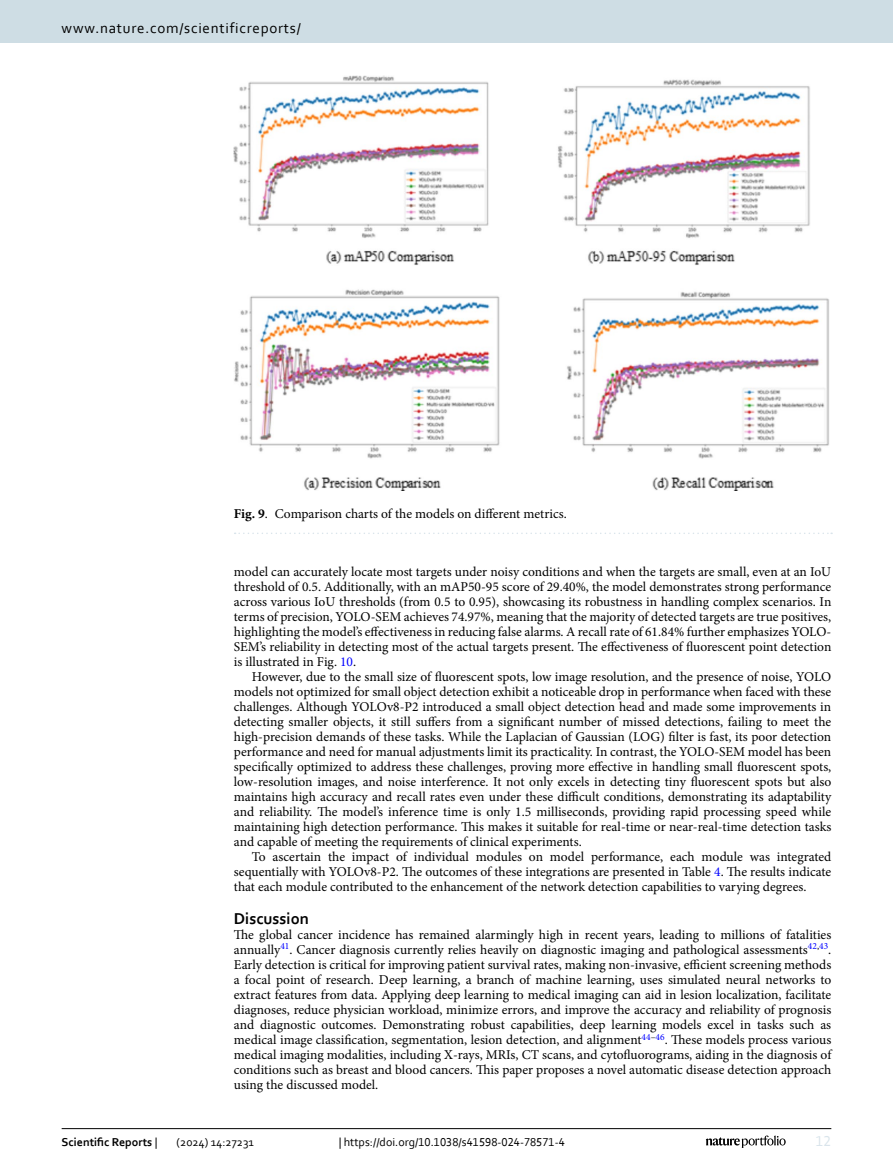
<style>
.page{position:relative;width:893px;height:1174px;background:#fff}
.page>*{position:absolute;margin:0;border:0;box-sizing:border-box;transform-origin:0 0}
.Head_1{font:700 16.5px "Corbel";color:#000}
.t1{font:15px "Corbel";letter-spacing:.05em;color:#000}
.t2{font:15px "Corbel";color:#d9e4eb}
.Body_Text_Indent{font:13.5px/15px "Minion Pro";color:#000;text-align:justify}
.Body_Text{font:13.5px/15px "Minion Pro";color:#000;text-align:justify}
.Figure_Caption{font:13.5px "Minion Pro";color:#000}
.t3{font:12px "Corbel";color:#000}
.t4{font:700 12px "Corbel";color:#000}
.s1{font-weight:700}
.s2{color:#00f}
.s3{font-weight:400}
</style>
<div class="page">
<img style="left:234px;top:76px;width:595px;height:414px">
<svg style="left:235px;top:532px;width:597px;height:2px"></svg>
<hr style="left:62px;top:1128px;width:769px;height:1px;background:#000">
<svg style="left:706px;top:1135px;width:80px;height:12px"></svg>
<div style="left:0;top:0;width:893px;height:43px;background:#cedde4"></div>
<p class="t1" style="left:62px;top:18px;width:241px">www.nature.com/scientificreports/</p>
<p class="Figure_Caption" style="left:234px;top:505px;width:334px"><span class="s1">Fig. 9</span>. Comparison charts of the models on different metrics.</p>
<p class="Body_Text_Indent" style="left:234px;top:564px;width:599px">model can accurately locate most targets under noisy conditions and when the targets are small, even at an IoU threshold of 0.5. Additionally, with an mAP50-95 score of 29.40%, the model demonstrates strong performance across various IoU thresholds (from 0.5 to 0.95), showcasing its robustness in handling complex scenarios. In terms of precision, YOLO-SEM achieves 74.97%, meaning that the majority of detected targets are true positives, highlighting the model’s effectiveness in reducing false alarms. A recall rate of 61.84% further emphasizes YOLO-SEM’s reliability in detecting most of the actual targets present. The effectiveness of fluorescent point detection is illustrated in Fig. <span class="s2">10</span>.</p>
<p class="Body_Text_Indent" style="left:234px;top:669px;width:599px;text-indent:18px">However, due to the small size of fluorescent spots, low image resolution, and the presence of noise, YOLO models not optimized for small object detection exhibit a noticeable drop in performance when faced with these challenges. Although YOLOv8-P2 introduced a small object detection head and made some improvements in detecting smaller objects, it still suffers from a significant number of missed detections, failing to meet the high-precision demands of these tasks. While the Laplacian of Gaussian (LOG) filter is fast, its poor detection performance and need for manual adjustments limit its practicality. In contrast, the YOLO-SEM model has been specifically optimized to address these challenges, proving more effective in handling small fluorescent spots, low-resolution images, and noise interference. It not only excels in detecting tiny fluorescent spots but also maintains high accuracy and recall rates even under these difficult conditions, demonstrating its adaptability and reliability. The model’s inference time is only 1.5 milliseconds, providing rapid processing speed while maintaining high detection performance. This makes it suitable for real-time or near-real-time detection tasks and capable of meeting the requirements of clinical experiments.</p>
<p class="Body_Text_Indent" style="left:234px;top:849px;width:599px;text-indent:18px">To ascertain the impact of individual modules on model performance, each module was integrated sequentially with YOLOv8-P2. The outcomes of these integrations are presented in Table <span class="s2">4</span>. The results indicate that each module contributed to the enhancement of the network detection capabilities to varying degrees.</p>
<p class="Head_1" style="left:234px;top:908px;width:77px">Discussion</p>
<p class="Body_Text" style="left:234px;top:927px;width:599px">The global cancer incidence has remained alarmingly high in recent years, leading to millions of fatalities annually<sup>41</sup>. Cancer diagnosis currently relies heavily on diagnostic imaging and pathological assessments<sup>42</sup><sup>,</sup><sup>43</sup>.<br>Early detection is critical for improving patient survival rates, making non-invasive, efficient screening methods a focal point of research. Deep learning, a branch of machine learning, uses simulated neural networks to extract features from data. Applying deep learning to medical imaging can aid in lesion localization, facilitate diagnoses, reduce physician workload, minimize errors, and improve the accuracy and reliability of prognosis and diagnostic outcomes. Demonstrating robust capabilities, deep learning models excel in tasks such as medical image classification, segmentation, lesion detection, and alignment<sup>44</sup><sup>–</sup><sup>46</sup>. These models process various medical imaging modalities, including X-rays, MRIs, CT scans, and cytofluorograms, aiding in the diagnosis of conditions such as breast and blood cancers. This paper proposes a novel automatic disease detection approach using the discussed model.</p>
<p class="t4" style="left:62px;top:1134px;width:97px">Scientific Reports <span class="s3">|</span></p>
<p class="t3" style="left:177px;top:1134px;width:79px">(2024) 14:27231</p>
<p class="t3" style="left:339px;top:1134px;width:228px">| https://doi.org/10.1038/s41598-024-78571-4</p>
<p class="t2" style="left:816px;top:1132px;width:17px">12</p>
</div>
